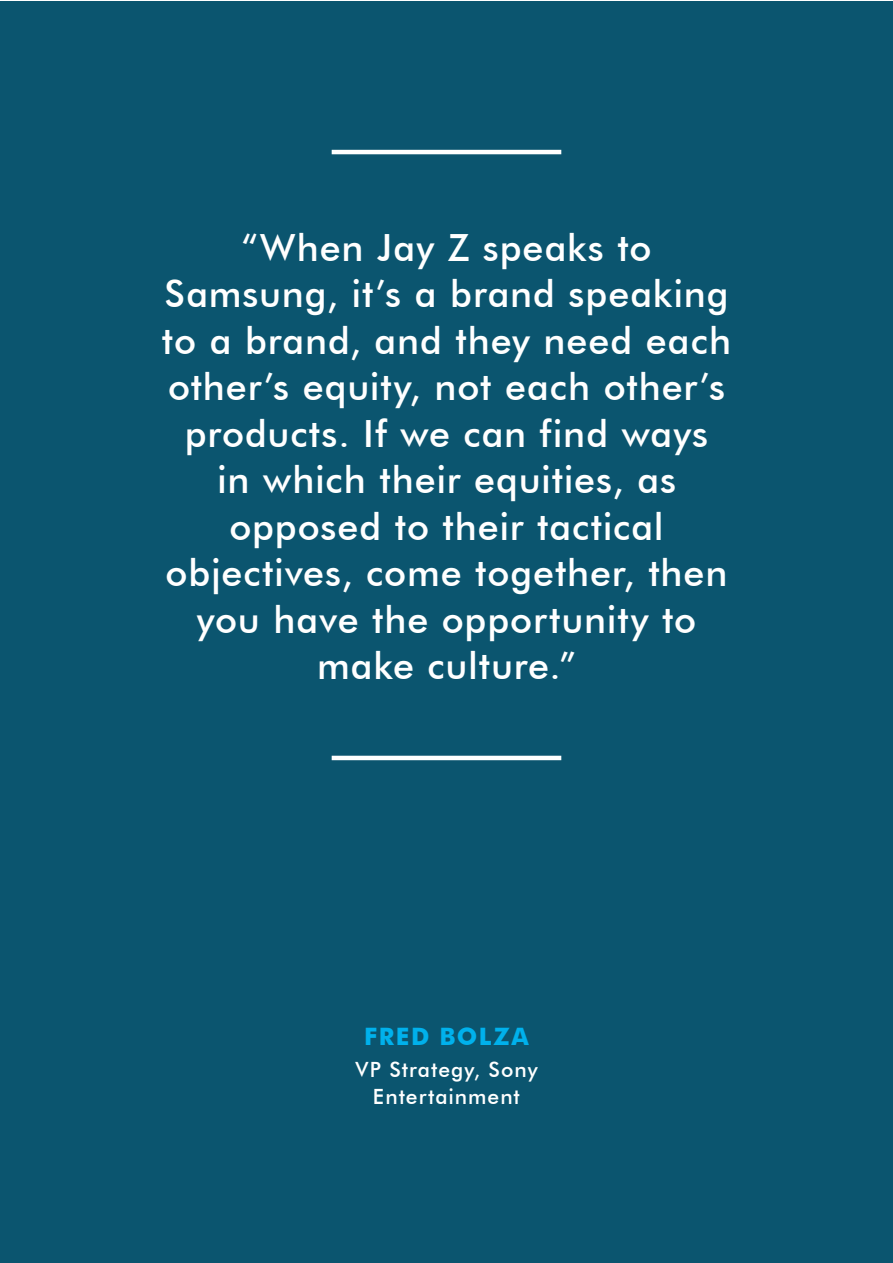
<style>
.page{position:relative;width:893px;height:1263px;background:#fff}
.page>*{position:absolute;margin:0;border:0;box-sizing:border-box;transform-origin:0 0}
.t1{font:500 37.5px/46.5px "Futura BT";letter-spacing:.025em;color:#fff;text-align:center}
.t2{font:700 24px "Futura BT";letter-spacing:.07em;color:#00b1ec}
.t3{font:500 21px/27px "Futura BT";letter-spacing:.045em;color:#fff;text-align:center}
</style>
<div class="page">
<div style="left:0;top:1px;width:893px;height:1262px;background:#0b556f"></div>
<hr style="left:332px;top:150px;width:229px;height:4px;background:#fff">
<hr style="left:332px;top:756px;width:229px;height:4px;background:#fff">
<p class="t1" style="left:162px;top:224px;width:571px">“When Jay Z speaks to<br>Samsung, it’s a brand speaking to a brand, and they need each other’s equity, not each other’s products. If we can find ways<br>in which their equities, as opposed to their tactical objectives, come together, then you have the opportunity to make culture.”</p>
<p class="t2" style="left:364px;top:1022px;width:166px">FRED BOLZA</p>
<p class="t3" style="left:355px;top:1055px;width:184px">VP Strategy, Sony<br>Entertainment</p>
</div>
